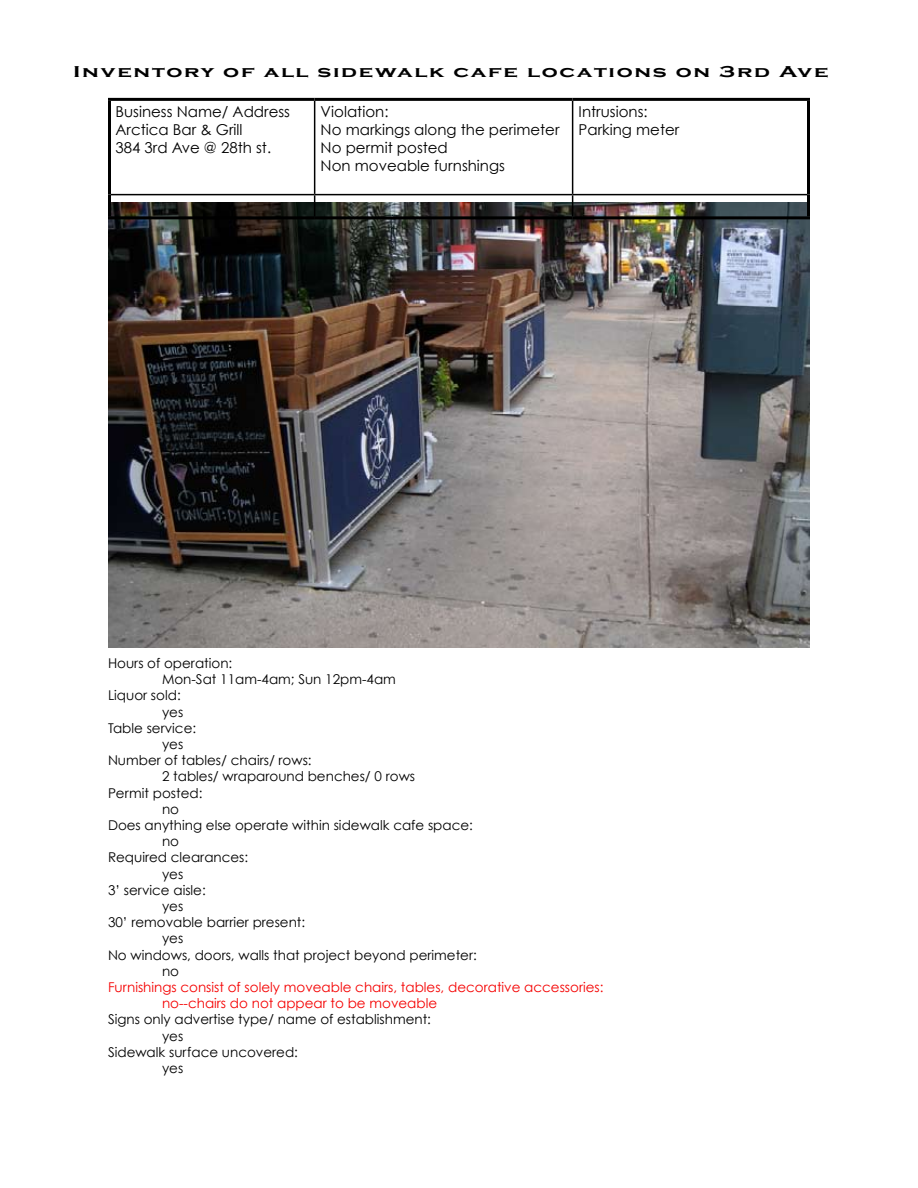
<style>
.page{position:relative;width:918px;height:1188px;background:#fff}
.page>*{position:absolute;margin:0;border:0;box-sizing:border-box;transform-origin:0 0}
.t1{font:700 16.2px "Copperplate Gothic";letter-spacing:.075em;color:#000;scale:1.39 1}
.t2{font:15px/18px "Century Gothic";color:#000}
.t3{font:13.5px "Century Gothic";color:#000}
.t4{font:13.5px/16.2px "Century Gothic";color:#f50000}
</style>
<div class="page">
<img style="left:108px;top:202px;width:702px;height:445px">
<hr style="left:108px;top:98px;width:207px;height:3px;background:#000">
<hr style="left:108px;top:101px;width:3px;height:94px;background:#000">
<hr style="left:315px;top:98px;width:258px;height:3px;background:#000">
<hr style="left:573px;top:98px;width:237px;height:3px;background:#000">
<hr style="left:807px;top:101px;width:3px;height:94px;background:#000">
<hr style="left:108px;top:195px;width:3px;height:21px;background:#000">
<hr style="left:807px;top:195px;width:3px;height:21px;background:#000">
<hr style="left:108px;top:216px;width:207px;height:3px;background:#000">
<hr style="left:315px;top:216px;width:258px;height:3px;background:#000">
<hr style="left:573px;top:216px;width:237px;height:3px;background:#000">
<hr style="left:314px;top:101px;width:1px;height:93px;background:#000">
<hr style="left:572px;top:101px;width:1px;height:93px;background:#000">
<hr style="left:111px;top:194px;width:204px;height:1px;background:#000">
<hr style="left:315px;top:194px;width:258px;height:1px;background:#000">
<svg style="left:314px;top:195px;width:1px;height:21px"></svg>
<hr style="left:573px;top:194px;width:234px;height:1px;background:#000">
<svg style="left:572px;top:195px;width:1px;height:21px"></svg>
<p class="t1" style="left:73px;top:62px;width:545px">Inventory of all sidewalk cafe locations on 3rd Ave</p>
<p class="t2" style="left:116px;top:102px;width:176px">Business Name/ Address<br>Arctica Bar &amp; Grill<br>384 3rd Ave @ 28th st.</p>
<p class="t2" style="left:321px;top:102px;width:240px">Violation:<br>No markings along the perimeter<br>No permit posted<br>Non moveable furnshings</p>
<p class="t2" style="left:579px;top:102px;width:102px">Intrusions:<br>Parking meter</p>
<p class="t3" style="left:108px;top:655px;width:126px">Hours of operation:</p>
<p class="t3" style="left:162px;top:671px;width:235px">Mon-Sat 11am-4am; Sun 12pm-4am</p>
<p class="t3" style="left:108px;top:687px;width:74px">Liquor sold:</p>
<p class="t3" style="left:162px;top:703px;width:23px">yes</p>
<p class="t3" style="left:108px;top:720px;width:90px">Table service:</p>
<p class="t3" style="left:162px;top:736px;width:23px">yes</p>
<p class="t3" style="left:108px;top:752px;width:205px">Number of tables/ chairs/ rows:</p>
<p class="t3" style="left:162px;top:768px;width:255px">2 tables/ wraparound benches/ 0 rows</p>
<p class="t3" style="left:108px;top:784px;width:96px">Permit posted:</p>
<p class="t3" style="left:162px;top:801px;width:19px">no</p>
<p class="t3" style="left:108px;top:817px;width:366px">Does anything else operate within sidewalk cafe space:</p>
<p class="t3" style="left:162px;top:833px;width:19px">no</p>
<p class="t3" style="left:108px;top:849px;width:142px">Required clearances:</p>
<p class="t3" style="left:162px;top:865px;width:23px">yes</p>
<p class="t3" style="left:108px;top:882px;width:99px">3’ service aisle:</p>
<p class="t3" style="left:162px;top:898px;width:23px">yes</p>
<p class="t3" style="left:108px;top:914px;width:199px">30’ removable barrier present:</p>
<p class="t3" style="left:162px;top:930px;width:23px">yes</p>
<p class="t3" style="left:108px;top:946px;width:370px">No windows, doors, walls that project beyond perimeter:</p>
<p class="t3" style="left:162px;top:963px;width:19px">no</p>
<p class="t4" style="left:162px;top:979px;width:443px;text-indent:-54px">Furnishings consist of solely moveable chairs, tables, decorative accessories: no--chairs do not appear to be moveable</p>
<p class="t3" style="left:108px;top:1011px;width:325px">Signs only advertise type/ name of establishment:</p>
<p class="t3" style="left:162px;top:1027px;width:23px">yes</p>
<p class="t3" style="left:108px;top:1044px;width:191px">Sidewalk surface uncovered:</p>
<p class="t3" style="left:162px;top:1060px;width:23px">yes</p>
</div>
